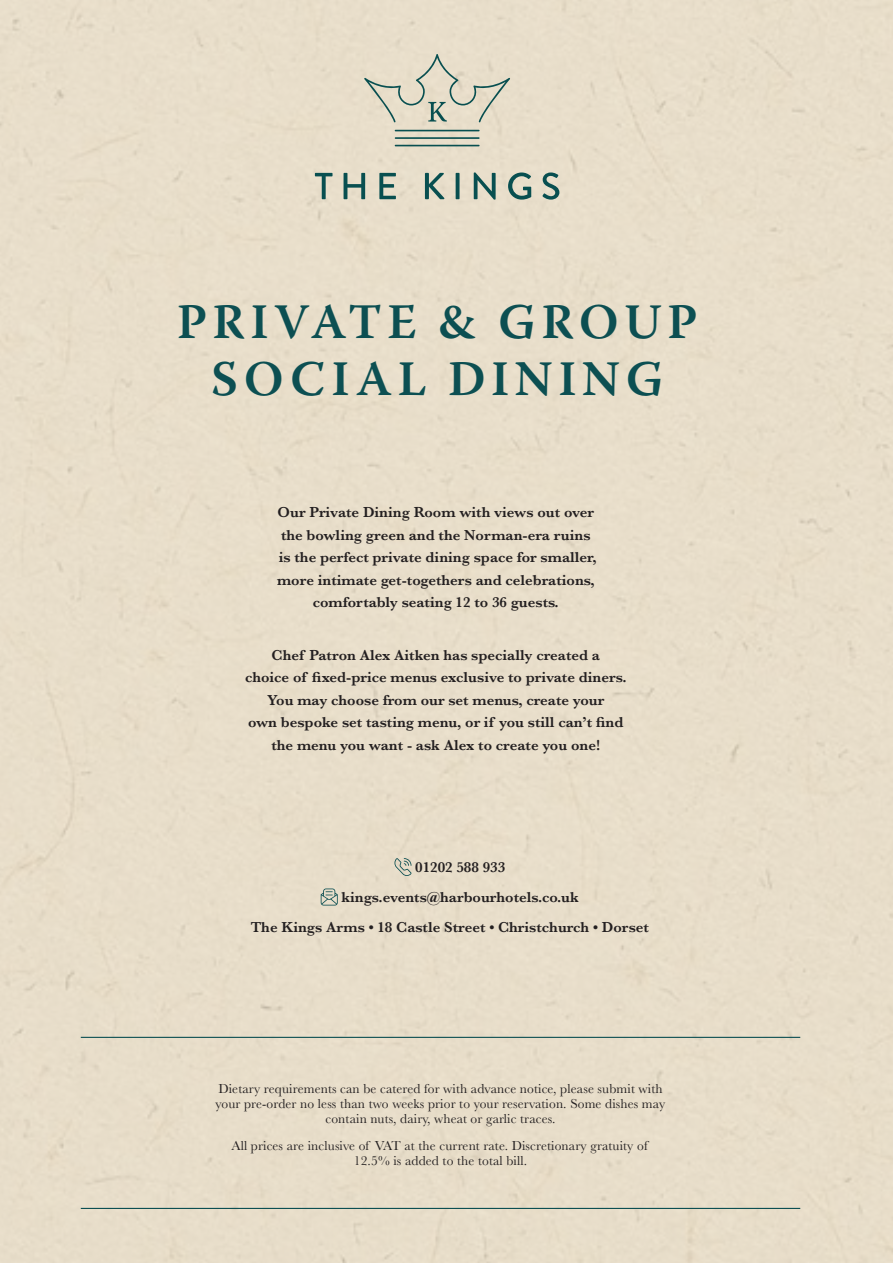
<style>
.page{position:relative;width:893px;height:1263px;background:#e8deca}
.page>*{position:absolute;margin:0;border:0;box-sizing:border-box;transform-origin:0 0}
.t1{font:600 49.5px/57px "Warnock Pro";letter-spacing:.115em;color:#0c4f52;text-align:center}
.Dish__description__kcal{font:600 15px/22.5px "Baskerville";color:#231f20;text-align:center}
.t2{font:13.5px/15px "Baskerville";letter-spacing:.01em;color:#231f20;text-align:center}
</style>
<div class="page">
<hr style="left:81px;top:1208px;width:719px;height:1px;background:#0c4f52">
<svg style="left:394px;top:858px;width:17px;height:17px"></svg>
<svg style="left:321px;top:889px;width:17px;height:16px"></svg>
<hr style="left:81px;top:1037px;width:719px;height:1px;background:#0c4f52">
<svg style="left:315px;top:173px;width:17px;height:26px"></svg>
<svg style="left:344px;top:173px;width:21px;height:26px"></svg>
<svg style="left:379px;top:173px;width:17px;height:26px"></svg>
<svg style="left:425px;top:173px;width:20px;height:26px"></svg>
<svg style="left:456px;top:173px;width:4px;height:26px"></svg>
<svg style="left:474px;top:172px;width:22px;height:28px"></svg>
<svg style="left:508px;top:172px;width:23px;height:28px"></svg>
<svg style="left:542px;top:172px;width:17px;height:28px"></svg>
<svg style="left:364px;top:54px;width:146px;height:68px;background:#d7d3c0"></svg>
<hr style="left:395px;top:145px;width:85px;height:1px;background:#084f50">
<hr style="left:395px;top:137px;width:85px;height:2px;background:#084f50">
<hr style="left:395px;top:130px;width:85px;height:1px;background:#084f50">
<p class="t1" style="left:177px;top:292px;width:522px">PRIVATE &amp; GROUP<br>SOCIAL DINING</p>
<p class="Dish__description__kcal" style="left:277px;top:501px;width:321px">Our Private Dining Room with views out over the bowling green and the Norman-era ruins is the perfect private dining space for smaller, more intimate get-togethers and celebrations, comfortably seating 12 to 36 guests.</p>
<p class="Dish__description__kcal" style="left:245px;top:643px;width:383px">Chef Patron Alex Aitken has specially created a<br>choice of fixed-price menus exclusive to private diners.<br>You may choose from our set menus, create your<br>own bespoke set tasting menu, or if you still can’t find the menu you want - ask Alex to create you one!</p>
<p class="Dish__description__kcal" style="left:415px;top:856px;width:91px">01202 588 933</p>
<p class="Dish__description__kcal" style="left:341px;top:886px;width:239px">kings.events@harbourhotels.co.uk</p>
<p class="Dish__description__kcal" style="left:251px;top:916px;width:400px">The Kings Arms • 18 Castle Street • Christchurch • Dorset</p>
<p class="t2" style="left:216px;top:1081px;width:451px">Dietary requirements can be catered for with advance notice, please submit with your pre-order no less than two weeks prior to your reservation. Some dishes may contain nuts, dairy, wheat or garlic traces.</p>
<p class="t2" style="left:231px;top:1139px;width:418px">All prices are inclusive of VAT at the current rate. Discretionary gratuity of<br>12.5% is added to the total bill.</p>
</div>
